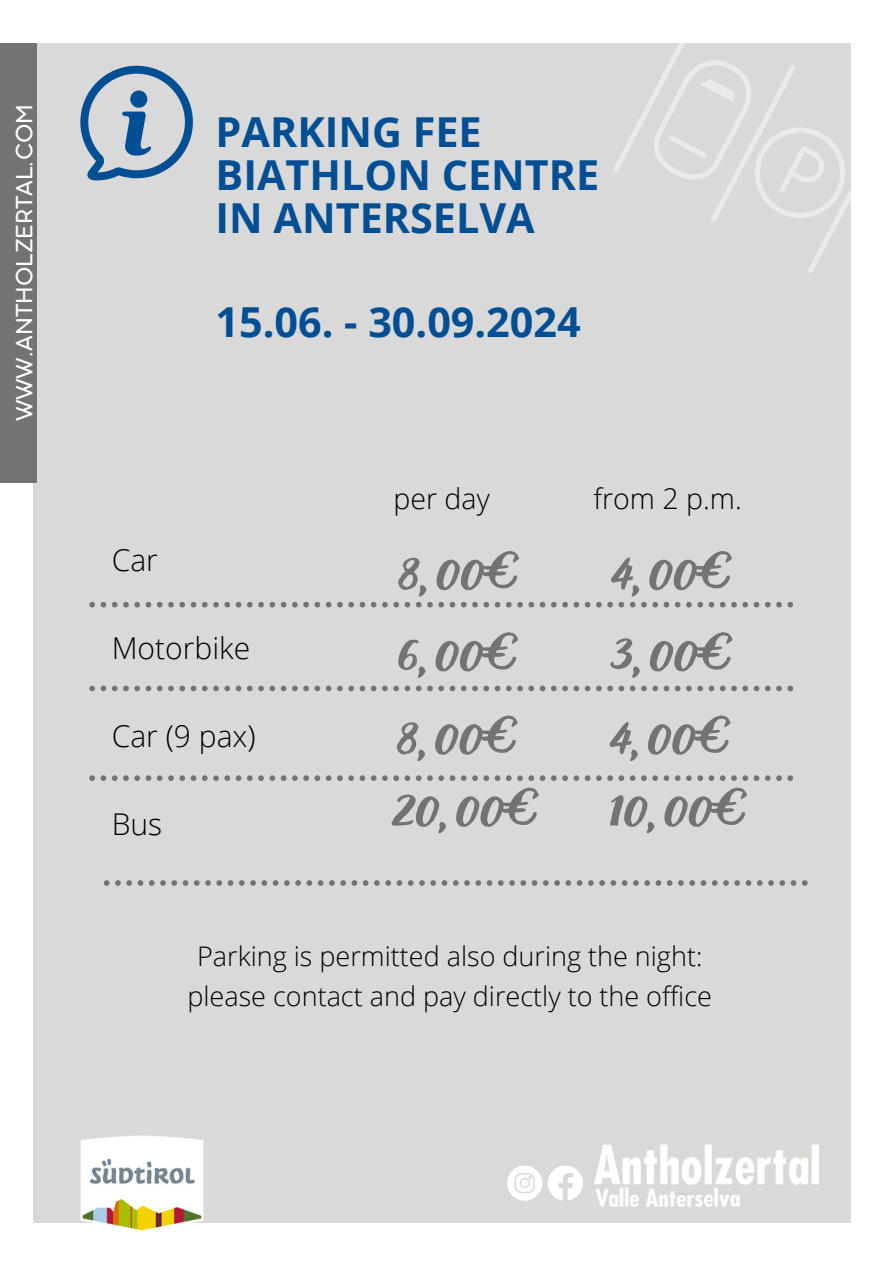
<style>
.page{position:relative;width:894px;height:1264px;background:#fff}
.page>*{position:absolute;margin:0;border:0;box-sizing:border-box;transform-origin:0 0}
.t1{font:61.5px "Adlery Pro Swash";color:#737373}
.t2{font:700 41.25px/42.8px "Open Sans";color:#004e93}
.t3{font:300 30px "Open Sans";color:#000}
.t4{font:300 28.5px "Open Sans";color:#000}
.t5{font:300 27px "Open Sans";color:#000}
.t6{font:25.8px "Aristotelica Pro Tx";color:#fff}
</style>
<div class="page">
<div style="left:33px;top:43px;width:817px;height:1179px;background:#d9d9d9"></div>
<img style="left:594px;top:1144px;width:224px;height:62px">
<img style="left:80px;top:1135px;width:124px;height:96px">
<svg style="left:80px;top:66px;width:113px;height:114px"></svg>
<svg style="left:507px;top:1165px;width:75px;height:35px"></svg>
<svg style="left:614px;top:43px;width:237px;height:231px"></svg>
<div style="left:0;top:43px;width:37px;height:439px;background:#737373"></div>
<svg style="left:89px;top:602px;width:703px;height:5px"></svg>
<svg style="left:89px;top:685px;width:703px;height:6px"></svg>
<svg style="left:89px;top:775px;width:703px;height:6px"></svg>
<svg style="left:104px;top:880px;width:703px;height:5px"></svg>
<p class="t6" style="left:16px;top:421px;width:319px;rotate:-90deg">WWW.ANTHOLZERTAL.COM</p>
<h3 class="t2" style="left:215px;top:110px;width:385px">PARKING FEE<br>BIATHLON CENTRE<br>IN ANTERSELVA</h3>
<p class="t2" style="left:215px;top:299px;width:366px">15.06. - 30.09.2024</p>
<h4 class="t3" style="left:112px;top:539px;width:48px">Car</h4>
<h4 class="t3" style="left:112px;top:627px;width:140px">Motorbike</h4>
<h4 class="t3" style="left:112px;top:714px;width:145px">Car (9 pax)</h4>
<h4 class="t3" style="left:112px;top:802px;width:52px">Bus</h4>
<h4 class="t4" style="left:393px;top:478px;width:98px">per day</h4>
<h4 class="t4" style="left:593px;top:478px;width:150px">from 2 p.m.</h4>
<h1 class="t1" style="left:396px;top:539px;width:126px">8,00€</h1>
<h1 class="t1" style="left:609px;top:539px;width:126px">4,00€</h1>
<h1 class="t1" style="left:395px;top:620px;width:126px">6,00€</h1>
<h1 class="t1" style="left:608px;top:620px;width:128px">3,00€</h1>
<h1 class="t1" style="left:395px;top:703px;width:126px">8,00€</h1>
<h1 class="t1" style="left:607px;top:703px;width:126px">4,00€</h1>
<h1 class="t1" style="left:389px;top:775px;width:361px">20,00€ 10,00€</h1>
<p class="t5" style="left:197px;top:937px;width:506px">Parking is permitted also during the night:</p>
<p class="t5" style="left:187px;top:976px;width:526px">please contact and pay directly to the office</p>
</div>
